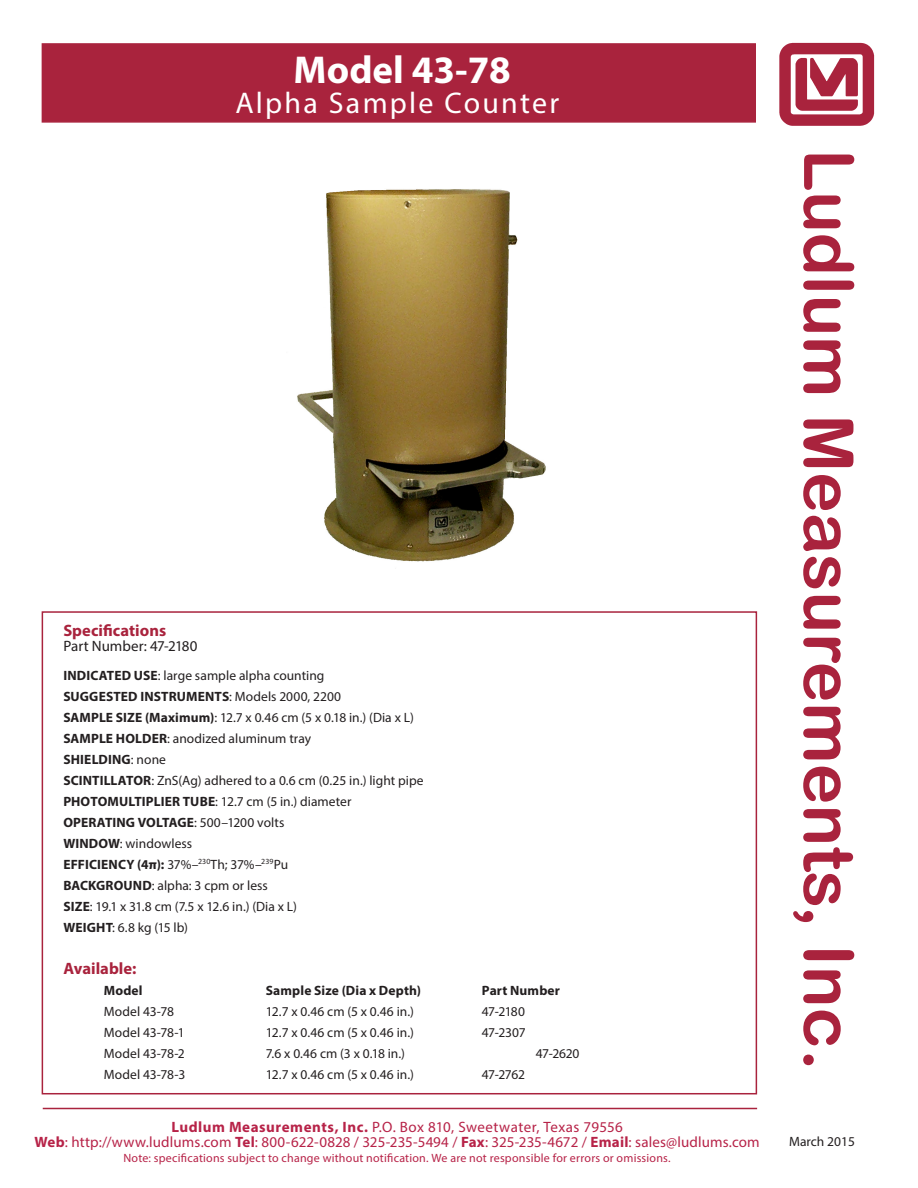
<style>
.page{position:relative;width:918px;height:1188px;background:#fff}
.page>*{position:absolute;margin:0;border:0;box-sizing:border-box;transform-origin:0 0}
.t1{font:69px "Arial Rounded MT Bold";color:#a9233d}
.t2{font:700 39px "Myriad Pro";color:#fff}
.t3{font:30px "Myriad Pro";letter-spacing:.075em;color:#fff}
.Subhead_2{font:700 16.5px "Myriad Pro";color:#a9233d}
.t4{font:15px "Myriad Pro";letter-spacing:.01em;color:#b72348}
.Subhead_2-2{font:15px "Myriad Pro";color:#231f20}
.t5{font:13.5px "Myriad Pro";color:#231f20}
.t6{font:700 13.5px "Myriad Pro";letter-spacing:.01em;color:#231f20}
.t7{font:12px "Myriad Pro";letter-spacing:.02em;color:#b72348}
.s1{font-weight:700}
.s2{font-weight:400}
.s3{font-size:72px}
</style>
<div class="page">
<img style="left:779px;top:42px;width:96px;height:84px">
<hr style="left:43px;top:1108px;width:714px;height:1px;background:#a9233d">
<div style="left:42px;top:611px;width:715px;height:483px;border:2px solid #a9233d"></div>
<img style="left:297px;top:189px;width:249px;height:373px">
<div style="left:42px;top:43px;width:714px;height:80px;background:#a9233d;border:2px solid #a9233d"></div>
<p class="t2" style="left:294px;top:45px;width:219px">Model 43-78</p>
<p class="t3" style="left:235px;top:85px;width:325px">Alpha Sample Counter</p>
<p class="Subhead_2" style="left:63px;top:620px;width:104px">Specifications</p>
<p class="Subhead_2-2" style="left:63px;top:637px;width:136px">Part Number: 47-2180</p>
<p class="t5" style="left:63px;top:667px;width:263px"><span class="s1">INDICATED USE</span>: large sample alpha counting</p>
<p class="t6" style="left:63px;top:688px;width:279px">SUGGESTED INSTRUMENTS<span class="s2">: Models 2000, 2200</span></p>
<p class="t5" style="left:63px;top:709px;width:352px"><span class="s1">SAMPLE SIZE (Maximum)</span>: 12.7 x 0.46 cm (5 x 0.18 in.) (Dia x L)</p>
<p class="t5" style="left:63px;top:730px;width:249px"><span class="s1">SAMPLE HOLDER</span>: anodized aluminum tray</p>
<p class="t6" style="left:63px;top:751px;width:104px">SHIELDING<span class="s2">: none</span></p>
<p class="t5" style="left:63px;top:772px;width:362px"><span class="s1">SCINTILLATOR</span>: ZnS(Ag) adhered to a 0.6 cm (0.25 in.) light pipe</p>
<p class="t5" style="left:63px;top:793px;width:290px"><span class="s1">PHOTOMULTIPLIER TUBE</span>: 12.7 cm (5 in.) diameter</p>
<p class="t6" style="left:63px;top:814px;width:223px">OPERATING VOLTAGE<span class="s2">: 500–1200 volts</span></p>
<p class="t5" style="left:63px;top:835px;width:130px"><span class="s1">WINDOW</span>: windowless</p>
<p class="t6" style="left:63px;top:856px;width:226px">EFFICIENCY (4π): <span class="s2">37%–</span><sup>230</sup><span class="s2">Th; 37%–</span><sup>239</sup><span class="s2">Pu</span></p>
<p class="t5" style="left:63px;top:877px;width:206px"><span class="s1">BACKGROUND</span>: alpha: 3 cpm or less</p>
<p class="t5" style="left:63px;top:898px;width:235px"><span class="s1">SIZE</span>: 19.1 x 31.8 cm (7.5 x 12.6 in.) (Dia x L)</p>
<p class="t5" style="left:63px;top:919px;width:126px"><span class="s1">WEIGHT</span>: 6.8 kg (15 lb)</p>
<p class="Subhead_2" style="left:63px;top:958px;width:75px">Available:</p>
<p class="t6" style="left:104px;top:982px;width:40px">Model</p>
<p class="t6" style="left:266px;top:982px;width:157px">Sample Size (Dia x Depth)</p>
<p class="t6" style="left:482px;top:982px;width:80px">Part Number</p>
<p class="t5" style="left:104px;top:1003px;width:72px">Model 43-78</p>
<p class="t5" style="left:266px;top:1003px;width:150px">12.7 x 0.46 cm (5 x 0.46 in.)</p>
<p class="t5" style="left:482px;top:1003px;width:45px">47-2180</p>
<p class="t5" style="left:104px;top:1024px;width:82px">Model 43-78-1</p>
<p class="t5" style="left:266px;top:1024px;width:150px">12.7 x 0.46 cm (5 x 0.46 in.)</p>
<p class="t5" style="left:482px;top:1024px;width:45px">47-2307</p>
<p class="t5" style="left:104px;top:1045px;width:82px">Model 43-78-2</p>
<p class="t5" style="left:266px;top:1045px;width:141px">7.6 x 0.46 cm (3 x 0.18 in.)</p>
<p class="t5" style="left:536px;top:1045px;width:45px">47-2620</p>
<p class="t5" style="left:104px;top:1066px;width:83px">Model 43-78-3</p>
<p class="t5" style="left:266px;top:1066px;width:150px">12.7 x 0.46 cm (5 x 0.46 in.)</p>
<p class="t5" style="left:482px;top:1066px;width:45px">47-2762</p>
<p class="t4" style="left:171px;top:1118px;width:453px"><span class="s1">Ludlum Measurements, Inc.</span> P.O. Box 810, Sweetwater, Texas 79556</p>
<p class="t4" style="left:34px;top:1133px;width:727px"><span class="s1">Web</span>: http://www.ludlums.com <span class="s1">Tel</span>: 800-622-0828 / 325-235-5494 / <span class="s1">Fax</span>: 325-235-4672 / <span class="s1">Email</span>: sales@ludlums.com</p>
<p class="t7" style="left:123px;top:1151px;width:549px">Note: specifications subject to change without notification. We are not responsible for errors or omissions.</p>
<p class="t1" style="left:869px;top:149px;width:923px;rotate:90deg">Ludlum Measurements, Inc<span class="s3">.</span></p>
<p class="t5" style="left:789px;top:1133px;width:67px">March 2015</p>
</div>
